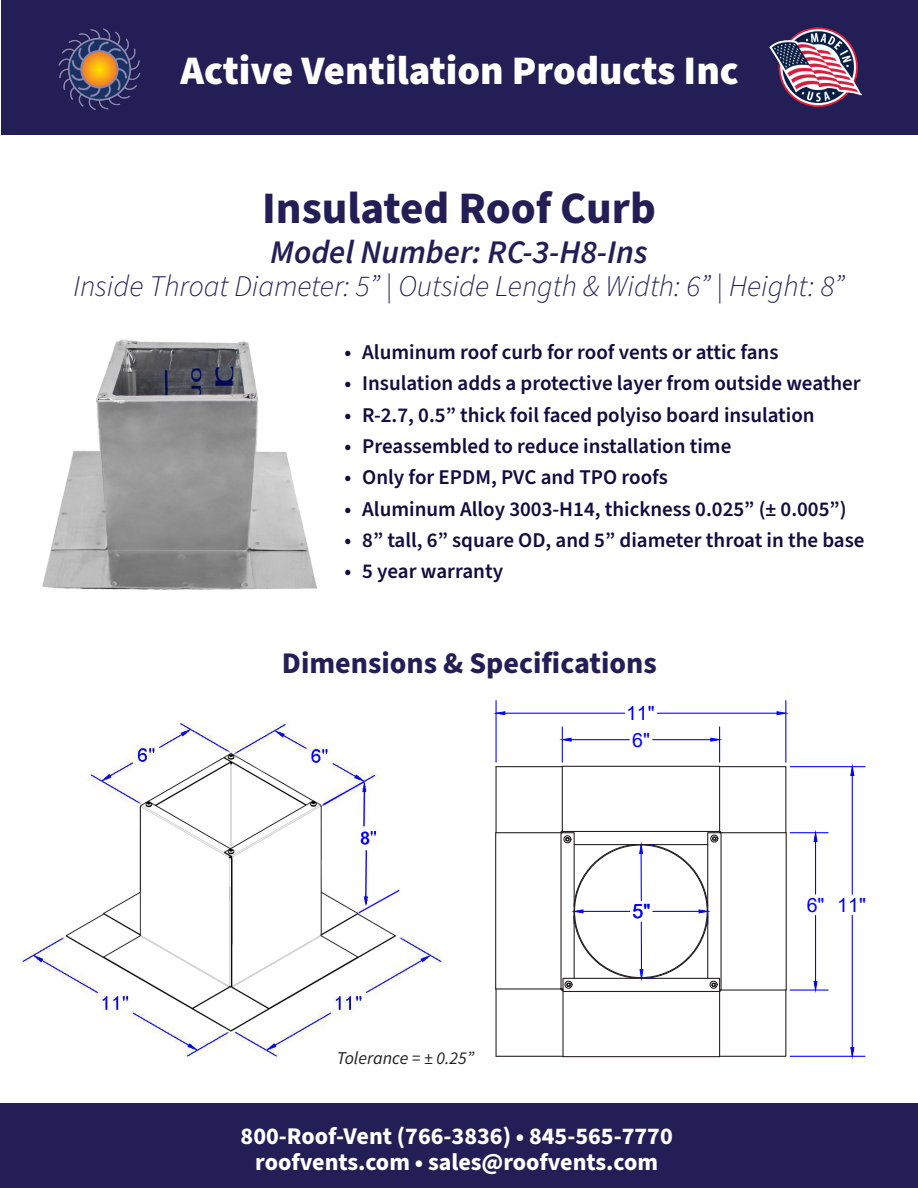
<style>
.page{position:relative;width:918px;height:1188px;background:#fff}
.page>*{position:absolute;margin:0;border:0;box-sizing:border-box;transform-origin:0 0}
.t1{font:700 45px "Source Sans Pro";color:#231f56}
.t2{font:900 40.5px "Source Sans Pro";color:#fff}
.t3{font:italic 600 33px "Source Sans Pro";color:#231f56}
.t4{font:italic 300 30px "Source Sans Pro";color:#231f56}
.t5{font:700 30px "Source Sans Pro";color:#231f56}
.t6{font:700 24px/25.5px "Source Sans Pro";color:#fff;text-align:center}
.t7{font:600 21px "Source Sans Pro";color:#130c40}
.t8{font:19.65px "Arial";color:#00f}
.t9{font:italic 18px "Source Sans Variable";color:#231f20}
</style>
<div class="page">
<div style="left:1px;top:0;width:917px;height:135px;background:#231f56"></div>
<img style="left:58px;top:28px;width:83px;height:83px">
<img style="left:769px;top:28px;width:92px;height:79px">
<div style="left:0;top:1104px;width:918px;height:84px;background:#231f56"></div>
<img style="left:42px;top:339px;width:275px;height:251px">
<img style="left:19px;top:720px;width:426px;height:337px">
<svg style="left:493px;top:700px;width:373px;height:359px"></svg>
<h2 class="t2" style="left:180px;top:42px;width:560px">Active Ventilation Products Inc</h2>
<p class="t1" style="left:262px;top:178px;width:395px">Insulated Roof Curb</p>
<p class="t3" style="left:270px;top:230px;width:379px">Model Number: RC-3-H8-Ins</p>
<p class="t4" style="left:73px;top:266px;width:773px">Inside Throat Diameter: 5” | Outside Length &amp; Width: 6” | Height: 8”</p>
<p class="t7" style="left:345px;top:338px;width:435px">• Aluminum roof curb for roof vents or attic fans</p>
<p class="t7" style="left:345px;top:369px;width:518px">• Insulation adds a protective layer from outside weather</p>
<p class="t7" style="left:345px;top:401px;width:472px">• R-2.7, 0.5” thick foil faced polyiso board insulation</p>
<p class="t7" style="left:345px;top:432px;width:388px">• Preassembled to reduce installation time</p>
<p class="t7" style="left:345px;top:463px;width:325px">• Only for EPDM, PVC and TPO roofs</p>
<p class="t7" style="left:345px;top:495px;width:504px">• Aluminum Alloy 3003-H14, thickness 0.025” (± 0.005”)</p>
<p class="t7" style="left:345px;top:526px;width:522px">• 8” tall, 6” square OD, and 5” diameter throat in the base</p>
<p class="t7" style="left:345px;top:557px;width:160px">• 5 year warranty</p>
<p class="t5" style="left:282px;top:642px;width:376px">Dimensions &amp; Specifications</p>
<p class="t8" style="left:626px;top:700px;width:30px">11"</p>
<p class="t8" style="left:632px;top:726px;width:19px">6"</p>
<p class="t9" style="left:337px;top:1047px;width:139px">Tolerance = ± 0.25”</p>
<p class="t8" style="left:632px;top:898px;width:19px">5"</p>
<p class="t6" style="left:241px;top:1124px;width:434px">800-Roof-Vent (766-3836) • 845-565-7770 roofvents.com • sales@roofvents.com</p>
<p class="t8" style="left:807px;top:891px;width:61px">6" 11"</p>
</div>
